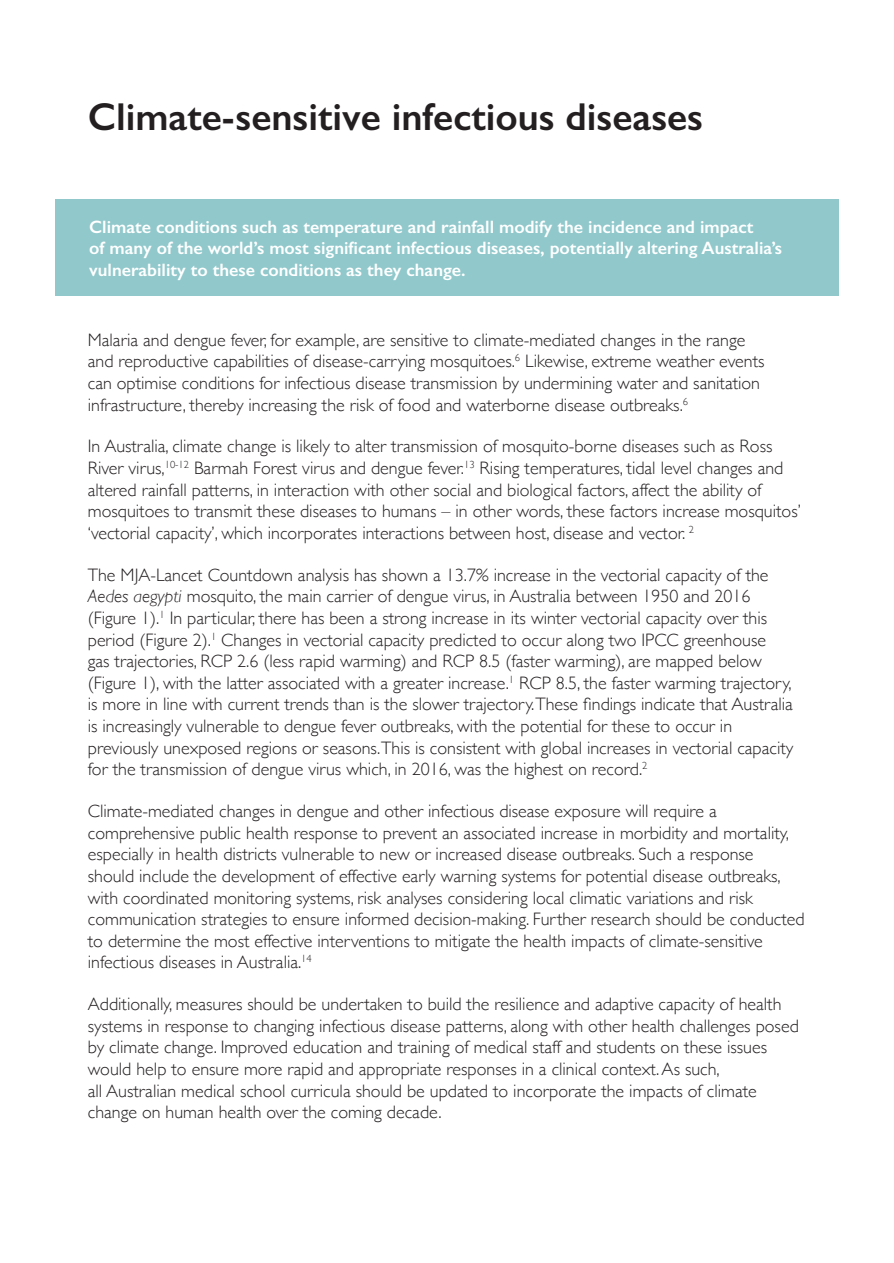
<style>
.page{position:relative;width:894px;height:1263px;background:#fff}
.page>*{position:absolute;margin:0;border:0;box-sizing:border-box;transform-origin:0 0}
.t1{font:600 39px "Gill Sans";color:#231f20}
.t2{font:300 18px/21.6px "Gill Sans";color:#231f20}
.t3{font:600 18px/21.6px "Gill Sans";color:#fff}
.s1{font-style:italic}
</style>
<div class="page">
<div style="left:55px;top:199px;width:783px;height:97px;background:#90c8cb"></div>
<h1 class="t1" style="left:88px;top:93px;width:616px">Climate-sensitive infectious diseases</h1>
<p class="t3" style="left:89px;top:216px;width:694px">Climate conditions such as temperature and rainfall modify the incidence and impact<br>of many of the world’s most significant infectious diseases, potentially altering Australia’s vulnerability to these conditions as they change.</p>
<p class="t2" style="left:88px;top:328px;width:678px">Malaria and dengue fever, for example, are sensitive to climate-mediated changes in the range and reproductive capabilities of disease-carrying mosquitoes.<sup>6</sup> Likewise, extreme weather events can optimise conditions for infectious disease transmission by undermining water and sanitation infrastructure, thereby increasing the risk of food and waterborne disease outbreaks.<sup>6</sup></p>
<p class="t2" style="left:88px;top:435px;width:714px">In Australia, climate change is likely to alter transmission of mosquito-borne diseases such as Ross River virus,<sup>10-12</sup> Barmah Forest virus and dengue fever.<sup>13</sup> Rising temperatures, tidal level changes and altered rainfall patterns, in interaction with other social and biological factors, affect the ability of mosquitoes to transmit these diseases to humans – in other words, these factors increase mosquitos’ ‘vectorial capacity’, which incorporates interactions between host, disease and vector. <sup>2</sup></p>
<p class="t2" style="left:88px;top:563px;width:706px">The MJA-Lancet Countdown analysis has shown a 13.7% increase in the vectorial capacity of the <span class="s1">Aedes aegypti</span> mosquito, the main carrier of dengue virus, in Australia between 1950 and 2016 (Figure 1).<sup>1</sup> In particular, there has been a strong increase in its winter vectorial capacity over this period (Figure 2).<sup>1</sup> Changes in vectorial capacity predicted to occur along two IPCC greenhouse<br>gas trajectories, RCP 2.6 (less rapid warming) and RCP 8.5 (faster warming), are mapped below (Figure 1), with the latter associated with a greater increase.<sup>1</sup> RCP 8.5, the faster warming trajectory, is more in line with current trends than is the slower trajectory.These findings indicate that Australia is increasingly vulnerable to dengue fever outbreaks, with the potential for these to occur in previously unexposed regions or seasons.This is consistent with global increases in vectorial capacity for the transmission of dengue virus which, in 2016, was the highest on record.<sup>2</sup></p>
<p class="t2" style="left:88px;top:799px;width:718px">Climate-mediated changes in dengue and other infectious disease exposure will require a comprehensive public health response to prevent an associated increase in morbidity and mortality, especially in health districts vulnerable to new or increased disease outbreaks. Such a response<br>should include the development of effective early warning systems for potential disease outbreaks, with coordinated monitoring systems, risk analyses considering local climatic variations and risk communication strategies to ensure informed decision-making. Further research should be conducted to determine the most effective interventions to mitigate the health impacts of climate-sensitive infectious diseases in Australia.<sup>14</sup></p>
<p class="t2" style="left:88px;top:992px;width:712px">Additionally, measures should be undertaken to build the resilience and adaptive capacity of health systems in response to changing infectious disease patterns, along with other health challenges posed by climate change. Improved education and training of medical staff and students on these issues would help to ensure more rapid and appropriate responses in a clinical context. As such,<br>all Australian medical school curricula should be updated to incorporate the impacts of climate change on human health over the coming decade.</p>
</div>
